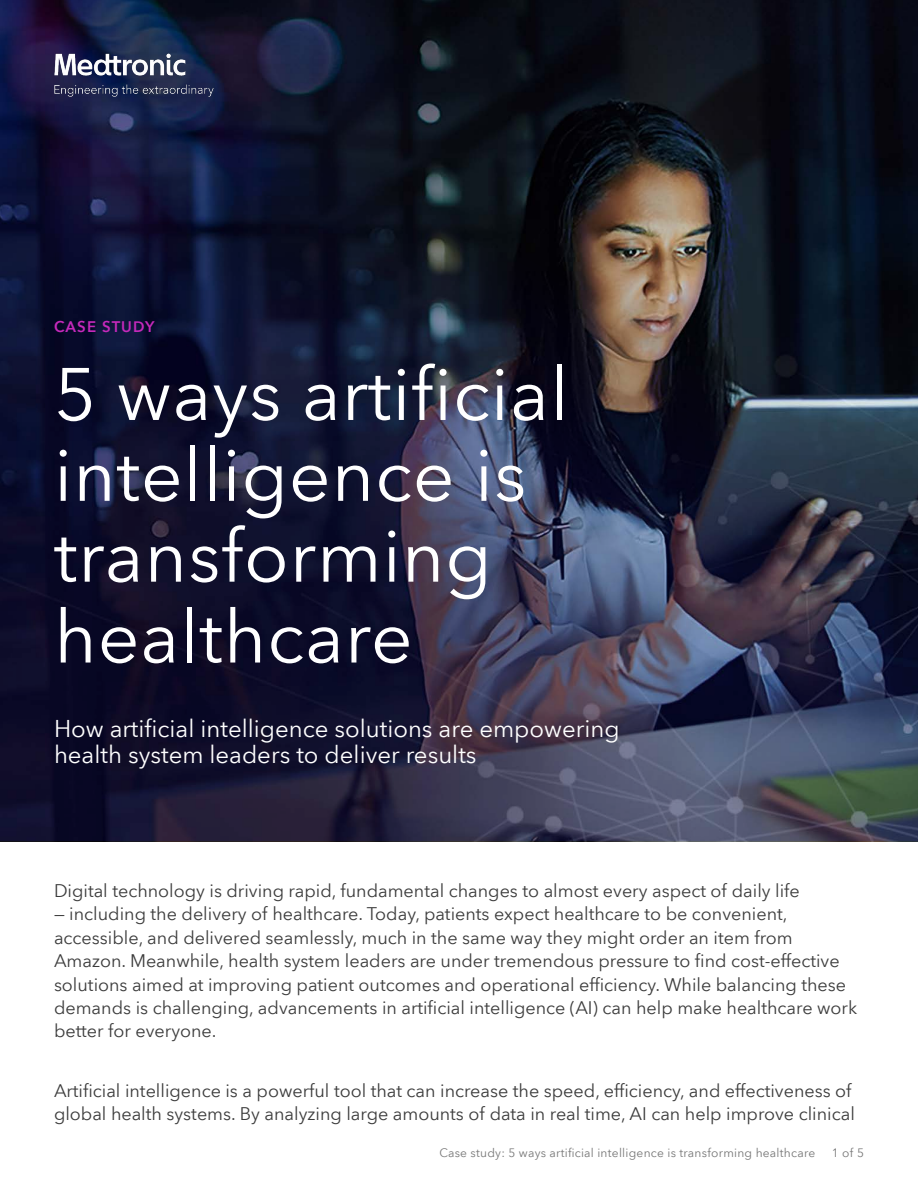
<style>
.page{position:relative;width:918px;height:1188px;background:#fff}
.page>*{position:absolute;margin:0;border:0;box-sizing:border-box;transform-origin:0 0}
.t1{font:73.5px/80.8px "Avenir Next World";letter-spacing:.01em;color:#fff}
.t2{font:24px/26.4px "Avenir Next World";color:#fff}
.t3{font:18px/23.4px "Avenir Next World";color:#3c3c3c}
.t4{font:600 15px "Avenir Next World";letter-spacing:.075em;color:#c529bb}
.t5{font:12px "Avenir Next World";letter-spacing:.02em;color:#777}
</style>
<div class="page">
<img style="left:0;top:0;width:918px;height:841px">
<img style="left:54px;top:53px;width:161px;height:44px">
<p class="t4" style="left:54px;top:318px;width:102px">CASE STUDY</p>
<h1 class="t1" style="left:54px;top:355px;width:516px">5 ways artificial intelligence is transforming healthcare</h1>
<h2 class="t2" style="left:54px;top:716px;width:567px">How artificial intelligence solutions are empowering health system leaders to deliver results</h2>
<p class="t3" style="left:54px;top:879px;width:747px">Digital technology is driving rapid, fundamental changes to almost every aspect of daily life</p>
<p class="t3" style="left:54px;top:903px;width:805px">— including the delivery of healthcare. Today, patients expect healthcare to be convenient, accessible, and delivered seamlessly, much in the same way they might order an item from Amazon. Meanwhile, health system leaders are under tremendous pressure to find cost-effective solutions aimed at improving patient outcomes and operational efficiency. While balancing these demands is challenging, advancements in artificial intelligence (AI) can help make healthcare work better for everyone.</p>
<p class="t3" style="left:54px;top:1079px;width:802px">Artificial intelligence is a powerful tool that can increase the speed, efficiency, and effectiveness of global health systems. By analyzing large amounts of data in real time, AI can help improve clinical</p>
<p class="t5" style="left:439px;top:1143px;width:377px">Case study: 5 ways artificial intelligence is transforming healthcare</p>
<p class="t5" style="left:832px;top:1143px;width:34px">1 of 5</p>
</div>
